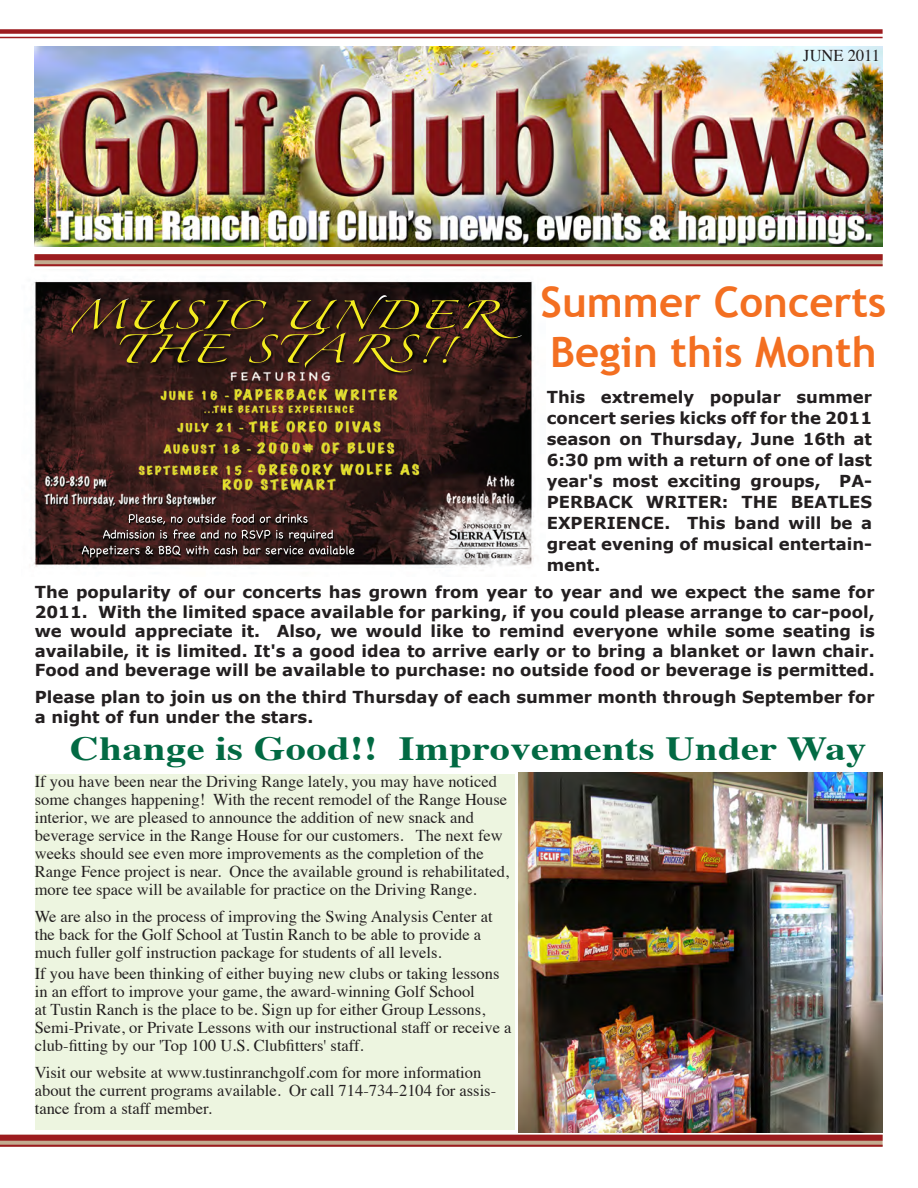
<style>
.page{position:relative;width:918px;height:1188px;background:#fff}
.page>*{position:absolute;margin:0;border:0;box-sizing:border-box;transform-origin:0 0}
.t1{font:700 42px/50.4px "Trebuchet MS";color:#f36f21}
.t2{font:700 33.75px "Times";letter-spacing:.01em;color:#026a43;scale:1.2 1}
.t3{font:16.5px/18px "Times";color:#231f20}
.t4{font:700 16.5px/21px "Verdana";color:#231f20;text-align:justify}
</style>
<div class="page">
<img style="left:31px;top:281px;width:503px;height:287px">
<img style="left:35px;top:46px;width:848px;height:201px">
<svg style="left:34px;top:260px;width:849px;height:4px;background:#c0a388"></svg>
<div style="left:34px;top:254px;width:849px;height:6px;background:#9c1c1f"></div>
<hr style="left:34px;top:264px;width:849px;height:2px;background:#9c1c1f">
<svg style="left:0;top:36px;width:883px;height:1px"></svg>
<div style="left:0;top:29px;width:883px;height:5px;background:#9c1c1f"></div>
<hr style="left:0;top:37px;width:883px;height:1px;background:#9c1c1f">
<svg style="left:0;top:1141px;width:883px;height:4px;background:#c0a087"></svg>
<div style="left:0;top:1135px;width:883px;height:6px;background:#9c1c1f"></div>
<hr style="left:0;top:1145px;width:883px;height:2px;background:#9c1c1f">
<div style="left:35px;top:775px;width:479px;height:355px;background:#edf5e0"></div>
<img style="left:519px;top:773px;width:363px;height:360px">
<p class="t3" style="left:803px;top:45px;width:78px">JUNE 2011</p>
<p class="t1" style="left:541px;top:277px;width:347px">Summer Concerts<br>Begin this Month</p>
<p class="t4" style="left:547px;top:386px;width:327px">This extremely popular summer concert series kicks off for the 2011 season on Thursday, June 16th at 6:30 pm with a return of one of last year's most exciting groups, PA-PERBACK WRITER: THE BEATLES EXPERIENCE. This band will be a great evening of musical entertain&shy;ment.</p>
<p class="t4" style="left:35px;top:582px;width:841px;line-height:19.5px">The popularity of our concerts has grown from year to year and we expect the same for 2011. With the limited space available for parking, if you could please arrange to car-pool, we would appreciate it. Also, we would like to remind everyone while some seating is availabile, it is limited. It's a good idea to arrive early or to bring a blanket or lawn chair.<br>Food and beverage will be available to purchase: no outside food or beverage is permitted.</p>
<p class="t4" style="left:35px;top:687px;width:841px;line-height:19.5px">Please plan to join us on the third Thursday of each summer month through September for a night of fun under the stars.</p>
<p class="t2" style="left:70px;top:716px;width:665px">Change is Good!! Improvements Under Way</p>
<p class="t3" style="left:35px;top:771px;width:476px">If you have been near the Driving Range lately, you may have noticed some changes happening! With the recent remodel of the Range House interior, we are pleased to announce the addition of new snack and beverage service in the Range House for our customers. The next few weeks should see even more improvements as the completion of the Range Fence project is near. Once the available ground is rehabilitated, more tee space will be available for practice on the Driving Range.</p>
<p class="t3" style="left:35px;top:906px;width:459px">We are also in the process of improving the Swing Analysis Center at the back for the Golf School at Tustin Ranch to be able to provide a much fuller golf instruction package for students of all levels.</p>
<p class="t3" style="left:35px;top:963px;width:478px">If you have been thinking of either buying new clubs or taking lessons in an effort to improve your game, the award-winning Golf School<br>at Tustin Ranch is the place to be. Sign up for either Group Lessons, Semi-Private, or Private Lessons with our instructional staff or receive a club-fitting by our 'Top 100 U.S. Clubfitters' staff.</p>
<p class="t3" style="left:35px;top:1062px;width:463px">Visit our website at www.tustinranchgolf.com for more information about the current programs available. Or call 714-734-2104 for assis&shy;tance from a staff member.</p>
</div>
